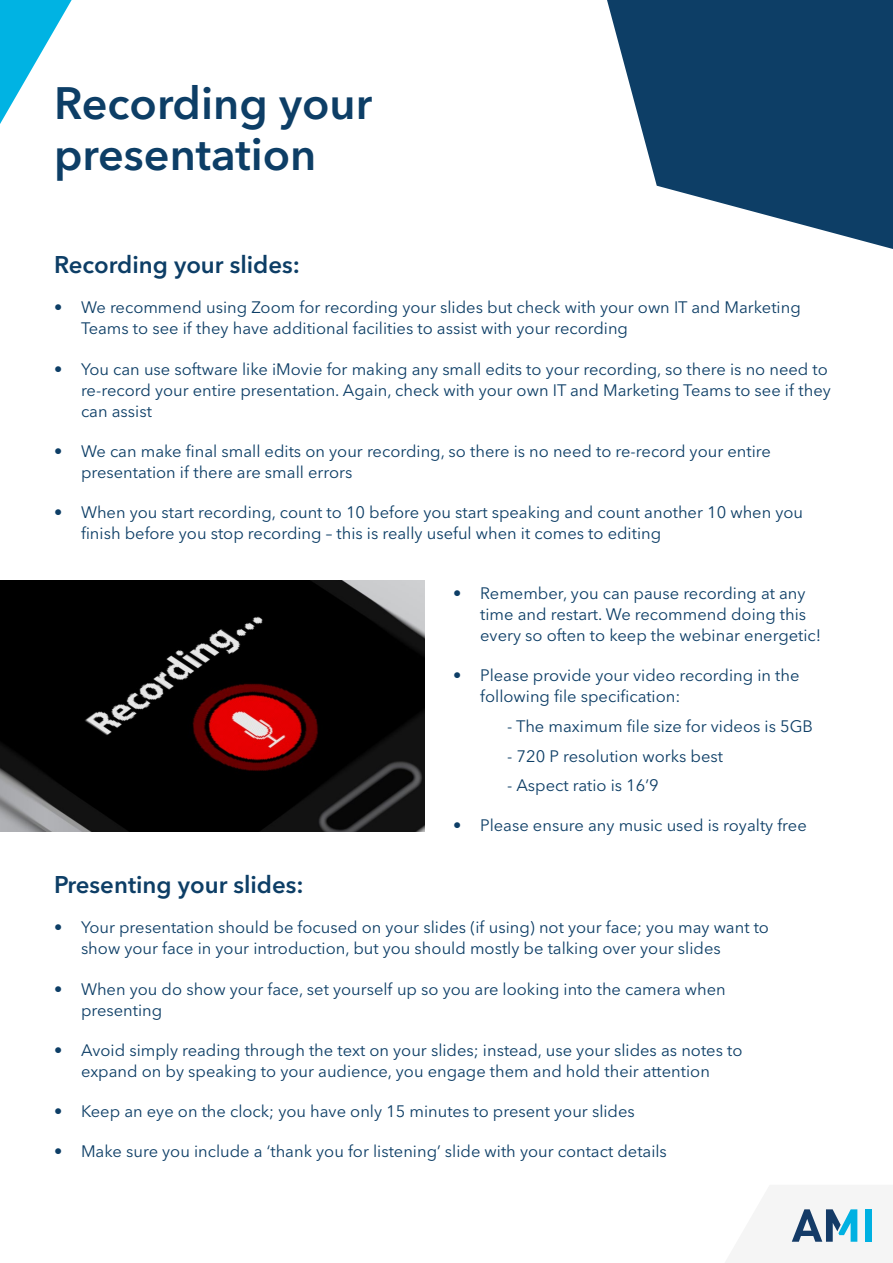
<style>
.page{position:relative;width:893px;height:1263px;background:#fff}
.page>*{position:absolute;margin:0;border:0;box-sizing:border-box;transform-origin:0 0}
.t1{font:600 45px/51px "Avenir Next LT Pro";color:#0d3e66}
.t2{font:600 24px "Avenir Next LT Pro";color:#0d3e66}
.t3{font:16.5px/21px "Avenir Next LT Pro";color:#0d3e66}
</style>
<div class="page">
<svg style="left:0;top:0;width:72px;height:124px"></svg>
<svg style="left:791px;top:1209px;width:67px;height:33px"></svg>
<div style="left:865px;top:1209px;width:7px;height:33px;background:#00b1e2"></div>
<svg style="left:607px;top:0;width:286px;height:249px;fill:#0d3e66"></svg>
<img style="left:0;top:580px;width:425px;height:252px">
<h1 class="t1" style="left:54px;top:78px;width:320px">Recording your presentation</h1>
<h2 class="t2" style="left:54px;top:250px;width:248px">Recording your slides:</h2>
<p class="t3" style="left:81px;top:297px;width:721px;text-indent:-27px">• We recommend using Zoom for recording your slides but check with your own IT and Marketing<br>Teams to see if they have additional facilities to assist with your recording</p>
<p class="t3" style="left:81px;top:358px;width:751px;text-indent:-27px">• You can use software like iMovie for making any small edits to your recording, so there is no need to re-record your entire presentation. Again, check with your own IT and Marketing Teams to see if they can assist</p>
<p class="t3" style="left:81px;top:440px;width:691px;text-indent:-27px">• We can make final small edits on your recording, so there is no need to re-record your entire presentation if there are small errors</p>
<p class="t3" style="left:81px;top:502px;width:724px;text-indent:-27px">• When you start recording, count to 10 before you start speaking and count another 10 when you finish before you stop recording – this is really useful when it comes to editing</p>
<p class="t3" style="left:480px;top:583px;width:342px;text-indent:-27px">• Remember, you can pause recording at any time and restart. We recommend doing this every so often to keep the webinar energetic!</p>
<p class="t3" style="left:480px;top:665px;width:321px;text-indent:-27px">• Please provide your video recording in the following file specification:</p>
<p class="t3" style="left:507px;top:716px;width:307px">- The maximum file size for videos is 5GB</p>
<p class="t3" style="left:507px;top:745px;width:217px">- 720 P resolution works best</p>
<p class="t3" style="left:507px;top:775px;width:153px">- Aspect ratio is 16’9</p>
<p class="t3" style="left:453px;top:815px;width:355px">• Please ensure any music used is royalty free</p>
<h2 class="t2" style="left:54px;top:870px;width:251px">Presenting your slides:</h2>
<p class="t3" style="left:81px;top:917px;width:689px;text-indent:-27px">• Your presentation should be focused on your slides (if using) not your face; you may want to show your face in your introduction, but you should mostly be talking over your slides</p>
<p class="t3" style="left:81px;top:978px;width:646px;text-indent:-27px">• When you do show your face, set yourself up so you are looking into the camera when presenting</p>
<p class="t3" style="left:54px;top:1039px;width:690px;text-align:center">• Avoid simply reading through the text on your slides; instead, use your slides as notes to expand on by speaking to your audience, you engage them and hold their attention</p>
<p class="t3" style="left:54px;top:1101px;width:582px">• Keep an eye on the clock; you have only 15 minutes to present your slides</p>
<p class="t3" style="left:54px;top:1141px;width:614px">• Make sure you include a ‘thank you for listening’ slide with your contact details</p>
</div>
